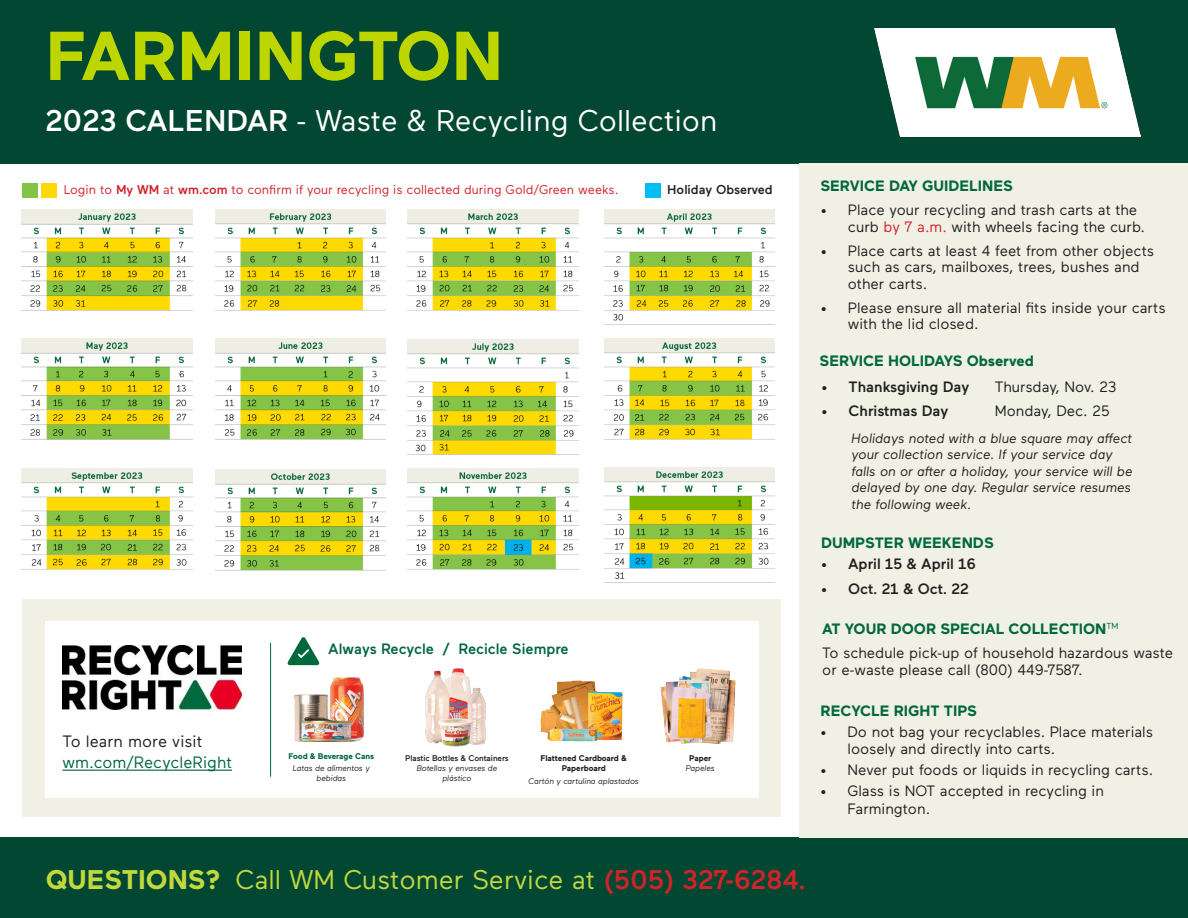
<style>
.page{position:relative;width:1188px;height:918px;background:#fff}
.page>*{position:absolute;margin:0;border:0;box-sizing:border-box;transform-origin:0 0}
.t1{font:700 69px "Maax";color:#bed600}
.t2{font:30px "Maax";color:#fff}
.t3{font:27px "Maax";color:#c2d83f}
.Body_text_-_9_12_Boo{font:16.5px/20.7px "Maax";letter-spacing:.005em;color:#00673e}
.t4{font:15px/16.5px "Maax";color:#231f20}
.t5{font:700 15px "Maax";color:#00673e}
.t6{font:500 15px "Maax";color:#231f20}
.t7{font:500 15px "Maax";color:#1e201e}
.t8{font:500 15px "Maax";color:#00673e}
.t9{font:15px "Maax";color:#1e201e}
.t10{font:italic 13.5px/16.5px "Maax";color:#231f20}
.t11{font:500 12.9px "Maax";color:#231f20}
.t12{font:12.75px "Maax";color:#d1232a}
.t13{font:italic 8.25px/9.6px "Maax";letter-spacing:-.005em;color:#231f20;text-align:center}
.t14{font:500 8.25px/10.5px "Maax";letter-spacing:-.005em;color:#231f20;text-align:center}
.t15{font:700 8.25px/9.6px "Maax";letter-spacing:-.005em;color:#231f20;text-align:center}
.t16{font:700 8.25px "Maax";letter-spacing:-.005em;color:#00673e}
.s1{font-weight:500}
.s2{color:#1e201f}
.s3{font-weight:400;font-style:italic}
.s4{font-weight:700;font-style:normal}
.s5{color:#d1232a}
.s6{font-weight:700}
.s7{font-weight:500;color:#d1232a}
</style>
<div class="page">
<div style="left:0;top:0;width:1188px;height:164px;background:#024731"></div>
<div style="left:0;top:838px;width:1188px;height:80px;background:#024731"></div>
<img style="left:22px;top:210px;width:170px;height:101px">
<img style="left:215px;top:210px;width:171px;height:101px">
<img style="left:408px;top:469px;width:170px;height:101px">
<img style="left:408px;top:210px;width:170px;height:101px">
<img style="left:604px;top:210px;width:171px;height:115px">
<img style="left:604px;top:468px;width:171px;height:115px">
<img style="left:215px;top:339px;width:171px;height:101px">
<img style="left:215px;top:469px;width:171px;height:102px">
<img style="left:408px;top:340px;width:170px;height:115px">
<img style="left:604px;top:339px;width:171px;height:101px">
<img style="left:22px;top:469px;width:170px;height:101px">
<div style="left:646px;top:183px;width:15px;height:15px;background:#01bdf2"></div>
<div style="left:41px;top:183px;width:16px;height:14px;background:#ffd801"></div>
<img style="left:874px;top:28px;width:266px;height:109px">
<img style="left:22px;top:339px;width:170px;height:101px">
<div style="left:22px;top:600px;width:759px;height:217px;background:#f0f0e5"></div>
<div style="left:45px;top:621px;width:714px;height:177px;background:#fff"></div>
<img style="left:62px;top:646px;width:180px;height:63px">
<hr style="left:62px;top:770px;width:170px;height:1px;background:#00673e">
<img style="left:425px;top:668px;width:62px;height:79px">
<img style="left:289px;top:665px;width:75px;height:77px">
<img style="left:540px;top:680px;width:83px;height:62px">
<img style="left:660px;top:668px;width:76px;height:76px">
<hr style="left:270px;top:643px;width:1px;height:134px;background:#00673e">
<div style="left:22px;top:183px;width:15px;height:14px;background:#83c447"></div>
<svg style="left:287px;top:637px;width:33px;height:28px"></svg>
<div style="left:799px;top:164px;width:389px;height:674px;background:#f0f0e5"></div>
<p class="t1" style="left:45px;top:10px;width:459px">FARMINGTON</p>
<p class="t2" style="left:45px;top:101px;width:673px"><span class="s1">2023 CALENDAR</span> - Waste &amp; Recycling Collection</p>
<p class="t12" style="left:64px;top:181px;width:556px">Login to <span class="s1">My WM</span> at <span class="s1">wm.com</span> to confirm if your recycling is collected during Gold/Green weeks.</p>
<p class="t11" style="left:667px;top:181px;width:107px">Holiday Observed</p>
<p class="Body_text_-_9_12_Boo" style="left:62px;top:730px;width:171px"><span class="s2">To learn more visit </span>wm.com/RecycleRight</p>
<p class="t8" style="left:328px;top:639px;width:242px">Always Recycle / Recicle Siempre</p>
<p class="t16" style="left:289px;top:750px;width:87px">Food &amp; Beverage Cans</p>
<p class="t13" style="left:293px;top:763px;width:78px">Latas de alimentos y bebidas</p>
<p class="t14" style="left:405px;top:752px;width:105px">Plastic Bottles &amp; Containers<br><span class="s3">Botellas y envases de</span></p>
<p class="t13" style="left:442px;top:773px;width:31px">plástico</p>
<p class="t15" style="left:541px;top:753px;width:88px">Flattened Cardboard &amp;<br>Paperboard</p>
<p class="t13" style="left:528px;top:776px;width:112px">Cartón y cartulina aplastados</p>
<p class="t13" style="left:686px;top:752px;width:31px;line-height:10.5px"><span class="s4">Paper<br></span>Papeles</p>
<p class="t5" style="left:820px;top:176px;width:194px">SERVICE DAY GUIDELINES</p>
<p class="t4" style="left:848px;top:201px;width:299px;text-indent:-27px">• Place your recycling and trash carts at the curb <span class="s5">by 7 a.m.</span> with wheels facing the curb.</p>
<p class="t4" style="left:848px;top:241px;width:308px;text-indent:-27px">• Place carts at least 4 feet from other objects such as cars, mailboxes, trees, bushes and other carts.</p>
<p class="t4" style="left:848px;top:298px;width:319px;text-indent:-27px">• Please ensure all material fits inside your carts with the lid closed.</p>
<p class="t5" style="left:820px;top:351px;width:216px">SERVICE HOLIDAYS Observed</p>
<p class="t7" style="left:822px;top:377px;width:149px">• Thanksgiving Day</p>
<p class="t7" style="left:822px;top:401px;width:128px">• Christmas Day</p>
<p class="t9" style="left:995px;top:377px;width:123px">Thursday, Nov. 23</p>
<p class="t9" style="left:995px;top:401px;width:116px">Monday, Dec. 25</p>
<p class="t10" style="left:851px;top:429px;width:283px">Holidays noted with a blue square may affect your collection service. If your service day falls on or after a holiday, your service will be delayed by one day. Regular service resumes the following week.</p>
<p class="t5" style="left:821px;top:533px;width:174px">DUMPSTER WEEKENDS</p>
<p class="t6" style="left:821px;top:554px;width:157px">• April 15 &amp; April 16</p>
<p class="t6" style="left:821px;top:579px;width:149px">• Oct. 21 &amp; Oct. 22</p>
<p class="t5" style="left:822px;top:619px;width:298px">AT YOUR DOOR SPECIAL COLLECTION<sup>TM</sup></p>
<p class="t4" style="left:822px;top:644px;width:353px">To schedule pick-up of household hazardous waste or e-waste please call (800) 449-7587.</p>
<p class="t5" style="left:821px;top:701px;width:158px">RECYCLE RIGHT TIPS</p>
<p class="t4" style="left:848px;top:723px;width:307px;text-indent:-27px">• Do not bag your recyclables. Place materials loosely and directly into carts.</p>
<p class="t4" style="left:821px;top:760px;width:334px">• Never put foods or liquids in recycling carts.</p>
<p class="t4" style="left:848px;top:781px;width:258px;line-height:18px;text-indent:-27px">• Glass is NOT accepted in recycling in<br>Farmington.</p>
<p class="t3" style="left:46px;top:862px;width:762px"><span class="s6">QUESTIONS?</span> Call WM Customer Service at <span class="s7">(505) 327-6284.</span></p>
</div>
